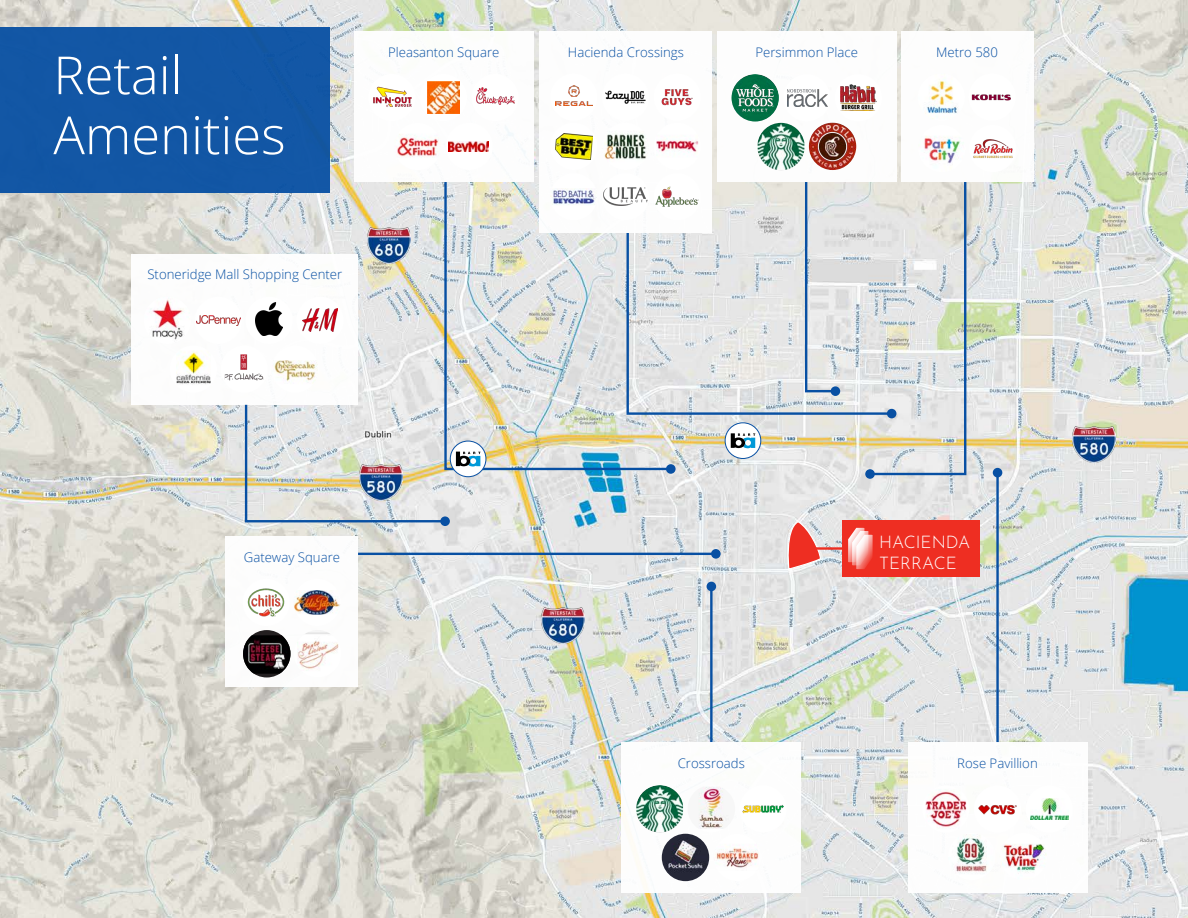
<style>
.page{position:relative;width:1188px;height:918px;background:#fff}
.page>*{position:absolute;margin:0;border:0;box-sizing:border-box;transform-origin:0 0}
.t1{font:52.5px/60px "Open Sans";color:#fff}
.t2{font:100 17.25px/20.9px "Josefin Sans";color:#fff}
.t3{font:300 13.2px "Open Sans";color:#0850a3}
</style>
<div class="page">
<img style="left:0;top:0;width:1188px;height:918px">
<svg style="left:785px;top:520px;width:37px;height:57px;background:#e89691"></svg>
<hr style="left:996px;top:473px;width:3px;height:270px;background:#0850a3">
<div style="left:993px;top:468px;width:9px;height:9px;background:#0850a3;border-radius:50%"></div>
<hr style="left:358px;top:553px;width:358px;height:2px;background:#0850a3">
<div style="left:711px;top:549px;width:10px;height:10px;background:#0850a3;border-radius:50%"></div>
<hr style="left:710px;top:586px;width:3px;height:156px;background:#0850a3">
<div style="left:707px;top:582px;width:9px;height:9px;background:#0850a3;border-radius:50%"></div>
<img style="left:443px;top:180px;width:230px;height:291px">
<div style="left:666px;top:464px;width:10px;height:10px;background:#0850a3;border-radius:50%"></div>
<svg style="left:804px;top:182px;width:34px;height:49px;background:#d4d9dd"></svg>
<svg style="left:868px;top:180px;width:100px;height:296px;background:#d8dcd9"></svg>
<div style="left:865px;top:469px;width:10px;height:10px;background:#0850a3;border-radius:50%"></div>
<svg style="left:625px;top:231px;width:269px;height:185px;background:#dadee1"></svg>
<div style="left:887px;top:409px;width:9px;height:9px;background:#0850a3;border-radius:50%"></div>
<img style="left:542px;top:608px;width:43px;height:36px">
<img style="left:368px;top:228px;width:43px;height:36px">
<img style="left:1072px;top:426px;width:43px;height:36px">
<svg style="left:725px;top:423px;width:36px;height:35px"></svg>
<svg style="left:726px;top:428px;width:34px;height:25px"></svg>
<div style="left:725px;top:422px;width:36px;height:37px;border:1px solid #0850a3;border-radius:50%"></div>
<hr style="left:812px;top:547px;width:66px;height:3px;background:#ee2e22">
<div style="left:842px;top:520px;width:138px;height:57px;background:#ee2e22"></div>
<svg style="left:848px;top:528px;width:25px;height:41px"></svg>
<div style="left:132px;top:254px;width:226px;height:151px;background:#fff"></div>
<img style="left:144px;top:297px;width:47px;height:47px;border-radius:24px">
<img style="left:176px;top:351px;width:35px;height:33px">
<img style="left:197px;top:315px;width:44px;height:10px">
<img style="left:225px;top:354px;width:39px;height:26px">
<img style="left:256px;top:303px;width:27px;height:32px">
<img style="left:274px;top:360px;width:44px;height:24px">
<img style="left:303px;top:309px;width:34px;height:23px">
<div style="left:226px;top:536px;width:132px;height:151px;background:#fff"></div>
<img style="left:247px;top:588px;width:38px;height:29px">
<img style="left:294px;top:590px;width:46px;height:25px">
<div style="left:243px;top:630px;width:47px;height:47px;background:#231f20;border-radius:50%"></div>
<img style="left:243px;top:635px;width:47px;height:39px">
<img style="left:297px;top:630px;width:41px;height:40px">
<div style="left:901px;top:31px;width:132px;height:151px;background:#fff"></div>
<img style="left:918px;top:73px;width:47px;height:48px;border-radius:24px">
<img style="left:972px;top:94px;width:39px;height:7px">
<img style="left:918px;top:125px;width:48px;height:47px;border-radius:24px">
<img style="left:973px;top:139px;width:40px;height:19px">
<div style="left:354px;top:31px;width:179px;height:151px;background:#fff"></div>
<img style="left:373px;top:86px;width:39px;height:21px">
<img style="left:449px;top:142px;width:40px;height:10px">
<img style="left:428px;top:82px;width:31px;height:32px">
<img style="left:477px;top:88px;width:38px;height:17px">
<img style="left:394px;top:123px;width:47px;height:47px;border-radius:24px">
<div style="left:717px;top:31px;width:179px;height:151px;background:#fff"></div>
<img style="left:731px;top:74px;width:48px;height:48px;border-radius:24px">
<img style="left:809px;top:123px;width:47px;height:47px;border-radius:24px">
<img style="left:788px;top:89px;width:39px;height:17px">
<img style="left:841px;top:85px;width:35px;height:25px">
<img style="left:758px;top:123px;width:46px;height:47px">
<div style="left:622px;top:742px;width:179px;height:151px;background:#fff"></div>
<img style="left:715px;top:847px;width:44px;height:21px">
<img style="left:662px;top:834px;width:47px;height:47px;border-radius:24px">
<img style="left:742px;top:805px;width:42px;height:9px">
<img style="left:698px;top:787px;width:31px;height:42px">
<img style="left:636px;top:785px;width:47px;height:48px">
<div style="left:908px;top:742px;width:179px;height:151px;background:#fff"></div>
<img style="left:1000px;top:833px;width:47px;height:47px;border-radius:24px">
<img style="left:956px;top:834px;width:31px;height:39px">
<img style="left:1030px;top:798px;width:38px;height:22px">
<img style="left:978px;top:805px;width:39px;height:10px">
<img style="left:926px;top:790px;width:40px;height:37px">
<div style="left:539px;top:31px;width:173px;height:202px;background:#fff"></div>
<img style="left:604px;top:188px;width:43px;height:18px">
<img style="left:550px;top:188px;width:47px;height:17px">
<img style="left:656px;top:140px;width:42px;height:13px">
<img style="left:604px;top:133px;width:43px;height:27px">
<img style="left:661px;top:89px;width:32px;height:17px">
<img style="left:555px;top:134px;width:37px;height:25px">
<img style="left:602px;top:73px;width:47px;height:48px;border-radius:24px">
<img style="left:655px;top:186px;width:44px;height:21px">
<img style="left:555px;top:86px;width:37px;height:20px">
<img style="left:244px;top:402px;width:242px;height:122px">
<div style="left:440px;top:516px;width:10px;height:10px;background:#0850a3;border-radius:50%"></div>
<div style="left:0;top:27px;width:329px;height:165px;background:#1257a5"></div>
<p class="t1" style="left:53px;top:44px;width:234px">Retail<br>Amenities</p>
<p class="t3" style="left:147px;top:266px;width:196px">Stoneridge Mall Shopping Center</p>
<p class="t3" style="left:388px;top:43px;width:113px">Pleasanton Square</p>
<p class="t3" style="left:756px;top:43px;width:104px">Persimmon Place</p>
<p class="t3" style="left:936px;top:43px;width:63px">Metro 580</p>
<p class="t3" style="left:568px;top:43px;width:118px">Hacienda Crossings</p>
<p class="t3" style="left:244px;top:549px;width:98px">Gateway Square</p>
<p class="t2" style="left:879px;top:530px;width:93px">HACIENDA<br>TERRACE</p>
<p class="t3" style="left:678px;top:755px;width:69px">Crossroads</p>
<p class="t3" style="left:957px;top:755px;width:82px">Rose Pavillion</p>
</div>
